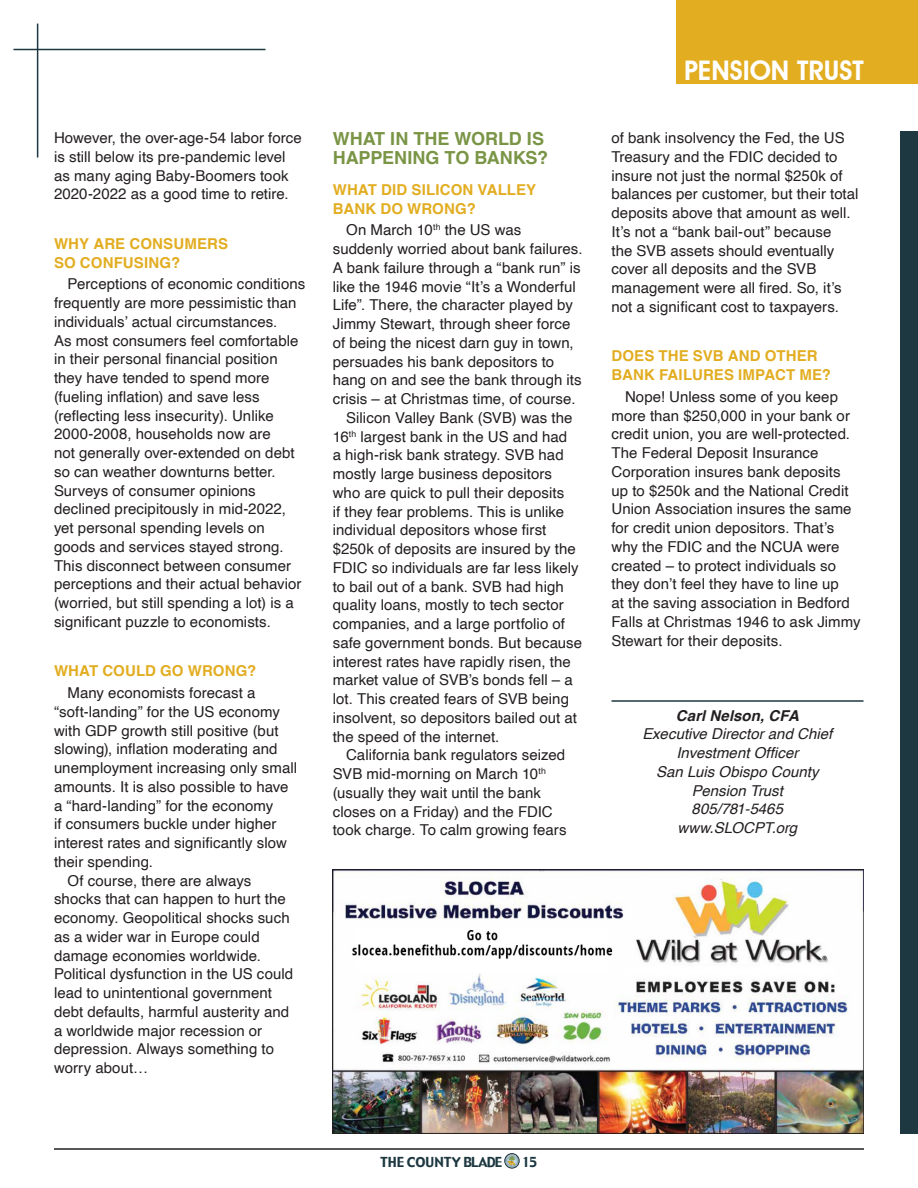
<style>
.page{position:relative;width:918px;height:1188px;background:#fff}
.page>*{position:absolute;margin:0;border:0;box-sizing:border-box;transform-origin:0 0}
.Subhead{font:600 27px "Avant Garde IT Cby BT";color:#fff}
.Text_subhead{font:700 18px/18.8px "Helvetica";color:#7a9546}
.Text{font:15px/18.8px "Helvetica";letter-spacing:.005em;color:#231f20}
.Text_subhead-2{font:700 15px/18.8px "Helvetica";letter-spacing:.01em;color:#e2ad21}
.Text-2{font:italic 15px/18.8px "Helvetica";color:#231f20;text-align:center}
.Text-3{font:italic 700 15px "Helvetica";letter-spacing:.005em;color:#231f20}
.t1{font:13.5px "Gadget";letter-spacing:.01em;color:#1d3841}
</style>
<div class="page">
<img style="left:505px;top:1154px;width:14px;height:14px;border-radius:7px">
<div style="left:505px;top:1153px;width:14px;height:15px;border:1px solid #1d3841;border-radius:50%"></div>
<hr style="left:54px;top:1148px;width:810px;height:2px;background:#231f20">
<div style="left:676px;top:0;width:242px;height:84px;background:#e2ad21"></div>
<div style="left:900px;top:132px;width:18px;height:1002px;background:#1d3841"></div>
<hr style="left:14px;top:49px;width:252px;height:1px;background:#1d3841">
<hr style="left:37px;top:24px;width:1px;height:134px;background:#1d3841">
<hr style="left:611px;top:700px;width:252px;height:2px;background:#1d3841">
<img style="left:333px;top:869px;width:530px;height:265px">
<p class="Text" style="left:54px;top:129px;width:249px">However, the over-age-54 labor force is still below its pre-pandemic level as many aging Baby-Boomers took 2020-2022 as a good time to retire.</p>
<p class="Text_subhead-2" style="left:54px;top:236px;width:176px">WHY ARE CONSUMERS<br>SO CONFUSING?</p>
<p class="Text" style="left:54px;top:275px;width:253px;text-indent:14px">Perceptions of economic conditions frequently are more pessimistic than individuals’ actual circumstances.<br>As most consumers feel comfortable in their personal financial position they have tended to spend more (fueling inflation) and save less (reflecting less insecurity). Unlike 2000-2008, households now are<br>not generally over-extended on debt so can weather downturns better.<br>Surveys of consumer opinions declined precipitously in mid-2022, yet personal spending levels on goods and services stayed strong.<br>This disconnect between consumer perceptions and their actual behavior (worried, but still spending a lot) is a significant puzzle to economists.</p>
<p class="Text_subhead-2" style="left:54px;top:663px;width:204px">WHAT COULD GO WRONG?</p>
<p class="Text" style="left:54px;top:684px;width:245px;text-indent:14px">Many economists forecast a “soft-landing” for the US economy with GDP growth still positive (but slowing), inflation moderating and unemployment increasing only small amounts. It is also possible to have a “hard-landing” for the economy<br>if consumers buckle under higher interest rates and significantly slow their spending.</p>
<p class="Text" style="left:54px;top:871px;width:241px;text-indent:14px">Of course, there are always shocks that can happen to hurt the economy. Geopolitical shocks such as a wider war in Europe could damage economies worldwide.<br>Political dysfunction in the US could lead to unintentional government debt defaults, harmful austerity and a worldwide major recession or depression. Always something to worry about…</p>
<p class="Text_subhead" style="left:333px;top:132px;width:217px">WHAT IN THE WORLD IS<br>HAPPENING TO BANKS?</p>
<p class="Text_subhead-2" style="left:333px;top:182px;width:205px">WHAT DID SILICON VALLEY<br>BANK DO WRONG?</p>
<p class="Text" style="left:333px;top:221px;width:251px;text-indent:14px">On March 10<sup>th</sup> the US was suddenly worried about bank failures.<br>A bank failure through a “bank run” is like the 1946 movie “It’s a Wonderful Life”. There, the character played by Jimmy Stewart, through sheer force of being the nicest darn guy in town, persuades his bank depositors to hang on and see the bank through its crisis – at Christmas time, of course.</p>
<p class="Text" style="left:333px;top:409px;width:251px;text-indent:14px">Silicon Valley Bank (SVB) was the 16<sup>th</sup> largest bank in the US and had<br>a high-risk bank strategy. SVB had mostly large business depositors who are quick to pull their deposits<br>if they fear problems. This is unlike individual depositors whose first $250k of deposits are insured by the FDIC so individuals are far less likely to bail out of a bank. SVB had high quality loans, mostly to tech sector companies, and a large portfolio of safe government bonds. But because interest rates have rapidly risen, the market value of SVB’s bonds fell – a lot. This created fears of SVB being insolvent, so depositors bailed out at the speed of the internet.</p>
<p class="Text" style="left:333px;top:746px;width:235px;text-indent:14px">California bank regulators seized<br>SVB mid-morning on March 10<sup>th </sup>(usually they wait until the bank closes on a Friday) and the FDIC took charge. To calm growing fears</p>
<p class="Subhead" style="left:684px;top:54px;width:181px">PENSION TRUST</p>
<p class="Text" style="left:612px;top:129px;width:249px">of bank insolvency the Fed, the US Treasury and the FDIC decided to insure not just the normal $250k of balances per customer, but their total deposits above that amount as well.<br>It’s not a “bank bail-out” because<br>the SVB assets should eventually cover all deposits and the SVB management were all fired. So, it’s not a significant cost to taxpayers.</p>
<p class="Text_subhead-2" style="left:612px;top:348px;width:221px">DOES THE SVB AND OTHER<br>BANK FAILURES IMPACT ME?</p>
<p class="Text" style="left:612px;top:388px;width:251px;text-indent:14px">Nope! Unless some of you keep more than $250,000 in your bank or credit union, you are well-protected.<br>The Federal Deposit Insurance Corporation insures bank deposits up to $250k and the National Credit Union Association insures the same for credit union depositors. That’s why the FDIC and the NCUA were created – to protect individuals so they don’t feel they have to line up<br>at the saving association in Bedford Falls at Christmas 1946 to ask Jimmy Stewart for their deposits.</p>
<p class="Text-3" style="left:676px;top:706px;width:125px">Carl Nelson, CFA</p>
<p class="Text-2" style="left:642px;top:725px;width:192px">Executive Director and Chief<br>Investment Officer</p>
<p class="Text-2" style="left:656px;top:762px;width:164px">San Luis Obispo County</p>
<p class="Text-2" style="left:692px;top:781px;width:93px">Pension Trust</p>
<p class="Text-2" style="left:692px;top:800px;width:93px">805/781-5465</p>
<p class="Text-2" style="left:678px;top:819px;width:121px">www.SLOCPT.org</p>
<p class="t1" style="left:380px;top:1153px;width:123px">THE COUNTY BLADE</p>
<p class="t1" style="left:522px;top:1153px;width:17px">15</p>
</div>
